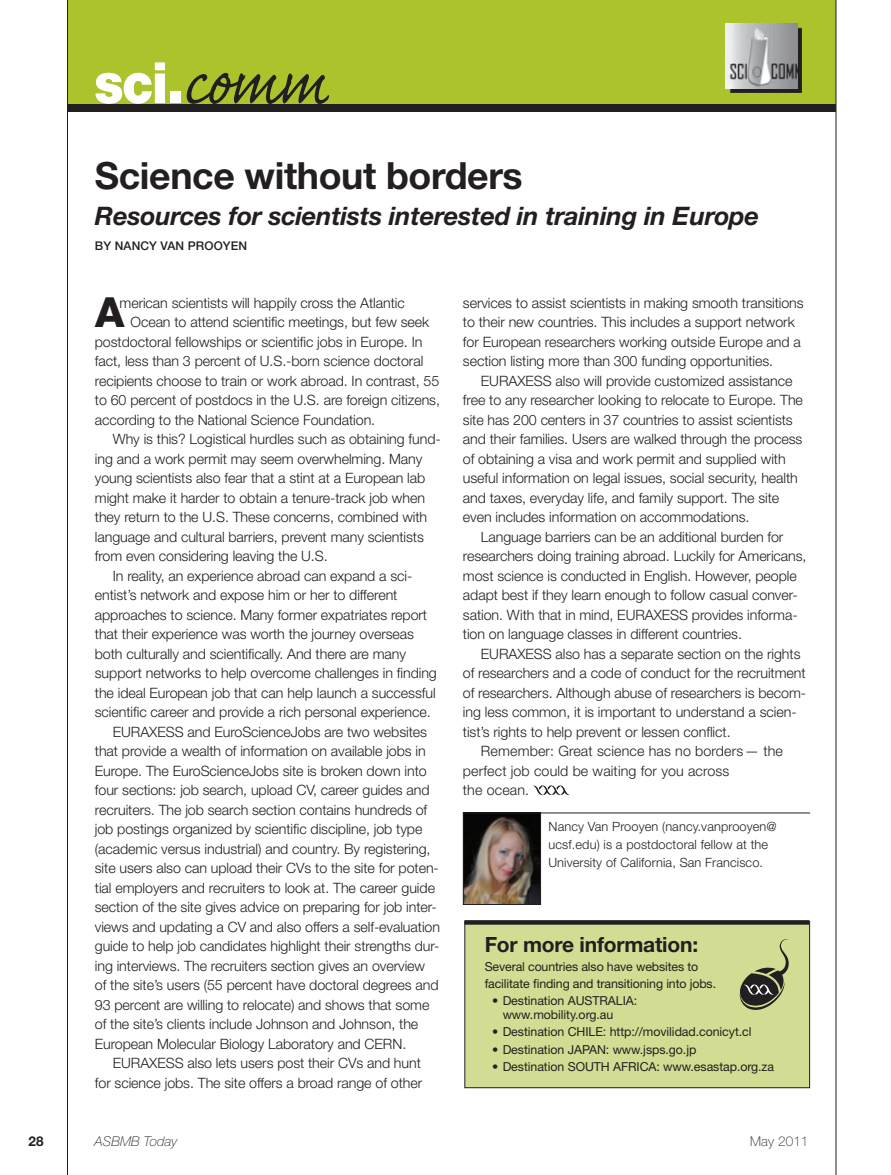
<style>
.page{position:relative;width:891px;height:1175px;background:#fff}
.page>*{position:absolute;margin:0;border:0;box-sizing:border-box;transform-origin:0 0}
.t1{font:900 57px "Helvetica Neue LT Std";color:#fff;scale:.9 1}
.t2{font:800 41.55px "Helvetica Neue LT Std";color:#231f20}
.t3{font:700 37.5px "Helvetica Neue LT Std";letter-spacing:-.01em;color:#231f20}
.t4{font:italic 700 25.5px "Helvetica Neue LT Std";letter-spacing:-.01em;color:#231f20}
.t5{font:700 21px "Helvetica Neue LT Std";letter-spacing:-.01em;color:#231f20}
.t6{font:300 14.25px/19.5px "Helvetica Neue LT Std";letter-spacing:-.005em;color:#231f20}
.t7{font:italic 100 13.5px "Helvetica Neue LT Std";letter-spacing:.01em;color:#231f20}
.t8{font:100 13.5px "Helvetica Neue LT Std";letter-spacing:.01em;color:#231f20}
.t9{font:700 13.5px "Helvetica Neue LT Std";color:#231f20}
.t10{font:300 12.75px/18px "Helvetica Neue LT Std";letter-spacing:.01em;color:#231f20}
.t11{font:12.3px/16.5px "Helvetica Neue LT Std";letter-spacing:-.005em;color:#231f20}
.t12{font:500 12px "Helvetica Neue LT Std";letter-spacing:.01em;color:#231f20}
.s1{font-family:"Caflisch Script Pro";font-weight:400;font-size:82.5px;color:#231f20}
</style>
<div class="page">
<hr style="left:463px;top:812px;width:347px;height:1px;background:#231f20">
<svg style="left:533px;top:785px;width:37px;height:10px"></svg>
<img style="left:465px;top:814px;width:74px;height:88px">
<div style="left:463px;top:812px;width:78px;height:92px;border:1px solid #231f20"></div>
<div style="left:465px;top:921px;width:345px;height:166px;background:#d2dd93"></div>
<svg style="left:464px;top:920px;width:345px;height:4px"></svg>
<div style="left:464px;top:921px;width:346px;height:167px;border:1px solid #231f20"></div>
<svg style="left:739px;top:939px;width:50px;height:71px"></svg>
<div style="left:68px;top:0;width:768px;height:112px;background:#231f20"></div>
<div style="left:67px;top:0;width:769px;height:103px;background:#acc32b"></div>
<svg style="left:730px;top:28px;width:72px;height:65px"></svg>
<img style="left:726px;top:23px;width:71px;height:65px">
<hr style="left:67px;top:0;width:1px;height:1174px;background:#231f20">
<hr style="left:836px;top:0;width:1px;height:1174px;background:#231f20">
<h1 class="t1" style="left:94px;top:49px;width:261px">sci.<span class="s1">comm</span></h1>
<h3 class="t3" style="left:95px;top:152px;width:429px">Science without borders</h3>
<h3 class="t4" style="left:95px;top:200px;width:666px">Resources for scientists interested in training in Europe</h3>
<p class="t12" style="left:95px;top:239px;width:154px">BY NANCY VAN PROOYEN</p>
<p class="t6" style="left:120px;top:292px;width:287px">merican scientists will happily cross the Atlantic</p>
<p class="t6" style="left:131px;top:312px;width:300px">Ocean to attend scientific meetings, but few seek</p>
<p class="t6" style="left:95px;top:331px;width:329px">postdoctoral fellowships or scientific jobs in Europe. In</p>
<p class="t6" style="left:95px;top:351px;width:330px">fact, less than 3 percent of U.S.-born science doctoral</p>
<p class="t6" style="left:95px;top:370px;width:346px">recipients choose to train or work abroad. In contrast, 55</p>
<p class="t6" style="left:95px;top:390px;width:347px">to 60 percent of postdocs in the U.S. are foreign citizens,</p>
<p class="t6" style="left:95px;top:409px;width:282px">according to the National Science Foundation.</p>
<p class="t6" style="left:113px;top:429px;width:329px">Why is this? Logistical hurdles such as obtaining fund-</p>
<p class="t6" style="left:95px;top:448px;width:329px">ing and a work permit may seem overwhelming. Many</p>
<p class="t6" style="left:95px;top:468px;width:332px">young scientists also fear that a stint at a European lab</p>
<p class="t6" style="left:95px;top:487px;width:332px">might make it harder to obtain a tenure-track job when</p>
<p class="t6" style="left:95px;top:507px;width:334px">they return to the U.S. These concerns, combined with</p>
<p class="t6" style="left:95px;top:526px;width:330px">language and cultural barriers, prevent many scientists</p>
<p class="t6" style="left:95px;top:546px;width:234px">from even considering leaving the U.S.</p>
<p class="t6" style="left:113px;top:565px;width:301px">In reality, an experience abroad can expand a sci-</p>
<p class="t6" style="left:95px;top:585px;width:304px">entist’s network and expose him or her to different</p>
<p class="t6" style="left:95px;top:604px;width:334px">approaches to science. Many former expatriates report</p>
<p class="t6" style="left:95px;top:624px;width:321px">that their experience was worth the journey overseas</p>
<p class="t6" style="left:95px;top:643px;width:313px">both culturally and scientifically. And there are many</p>
<p class="t6" style="left:95px;top:663px;width:344px">support networks to help overcome challenges in finding</p>
<p class="t6" style="left:95px;top:682px;width:342px">the ideal European job that can help launch a successful</p>
<p class="t6" style="left:95px;top:702px;width:337px">scientific career and provide a rich personal experience.</p>
<p class="t6" style="left:113px;top:721px;width:316px">EURAXESS and EuroScienceJobs are two websites</p>
<p class="t6" style="left:95px;top:741px;width:332px">that provide a wealth of information on available jobs in</p>
<p class="t6" style="left:95px;top:760px;width:333px">Europe. The EuroScienceJobs site is broken down into</p>
<p class="t6" style="left:95px;top:780px;width:336px">four sections: job search, upload CV, career guides and</p>
<p class="t6" style="left:95px;top:799px;width:334px">recruiters. The job search section contains hundreds of</p>
<p class="t6" style="left:95px;top:819px;width:329px">job postings organized by scientific discipline, job type</p>
<p class="t6" style="left:95px;top:838px;width:337px">(academic versus industrial) and country. By registering,</p>
<p class="t6" style="left:95px;top:858px;width:345px">site users also can upload their CVs to the site for poten-</p>
<p class="t6" style="left:95px;top:877px;width:342px">tial employers and recruiters to look at. The career guide</p>
<p class="t6" style="left:95px;top:897px;width:343px">section of the site gives advice on preparing for job inter-</p>
<p class="t6" style="left:95px;top:916px;width:347px">views and updating a CV and also offers a self-evaluation</p>
<p class="t6" style="left:95px;top:936px;width:346px">guide to help job candidates highlight their strengths dur-</p>
<p class="t6" style="left:95px;top:955px;width:332px">ing interviews. The recruiters section gives an overview</p>
<p class="t6" style="left:95px;top:975px;width:345px">of the site’s users (55 percent have doctoral degrees and</p>
<p class="t6" style="left:95px;top:994px;width:336px">93 percent are willing to relocate) and shows that some</p>
<p class="t6" style="left:95px;top:1014px;width:325px">of the site’s clients include Johnson and Johnson, the</p>
<p class="t6" style="left:95px;top:1033px;width:313px">European Molecular Biology Laboratory and CERN.</p>
<p class="t6" style="left:113px;top:1053px;width:310px">EURAXESS also lets users post their CVs and hunt</p>
<p class="t6" style="left:95px;top:1072px;width:329px">for science jobs. The site offers a broad range of other</p>
<h2 class="t2" style="left:95px;top:287px;width:31px">A</h2>
<p class="t6" style="left:463px;top:292px;width:342px">services to assist scientists in making smooth transitions to their new countries. This includes a support network for European researchers working outside Europe and a section listing more than 300 funding opportunities.</p>
<p class="t6" style="left:463px;top:370px;width:342px;text-indent:18px">EURAXESS also will provide customized assistance free to any researcher looking to relocate to Europe. The site has 200 centers in 37 countries to assist scientists and their families. Users are walked through the process of obtaining a visa and work permit and supplied with useful information on legal issues, social security, health and taxes, everyday life, and family support. The site even includes information on accommodations.</p>
<p class="t6" style="left:463px;top:526px;width:345px;text-indent:18px">Language barriers can be an additional burden for researchers doing training abroad. Luckily for Americans, most science is conducted in English. However, people adapt best if they learn enough to follow casual conver&shy;sation. With that in mind, EURAXESS provides informa&shy;tion on language classes in different countries.</p>
<p class="t6" style="left:481px;top:643px;width:321px">EURAXESS also has a separate section on the rights</p>
<p class="t6" style="left:463px;top:663px;width:344px">of researchers and a code of conduct for the recruitment</p>
<p class="t6" style="left:463px;top:682px;width:345px">of researchers. Although abuse of researchers is becom-</p>
<p class="t6" style="left:463px;top:702px;width:335px">ing less common, it is important to understand a scien-</p>
<p class="t6" style="left:463px;top:721px;width:269px">tist’s rights to help prevent or lessen conflict.</p>
<p class="t6" style="left:481px;top:741px;width:304px">Remember: Great science has no borders— the</p>
<p class="t6" style="left:463px;top:760px;width:268px">perfect job could be waiting for you across</p>
<p class="t6" style="left:463px;top:780px;width:68px">the ocean.</p>
<p class="t10" style="left:548px;top:817px;width:230px">Nancy Van Prooyen (nancy.vanprooyen@ ucsf.edu) is a postdoctoral fellow at the<br>University of California, San Francisco.</p>
<h3 class="t5" style="left:485px;top:931px;width:215px">For more information:</h3>
<p class="t11" style="left:485px;top:958px;width:233px">Several countries also have websites to facilitate finding and transitioning into jobs.</p>
<p class="t11" style="left:503px;top:993px;width:136px;line-height:14.2px;text-indent:-10px">• Destination AUSTRALIA: www.mobility.org.au</p>
<p class="t11" style="left:492px;top:1023px;width:261px">• Destination CHILE: http://movilidad.conicyt.cl</p>
<p class="t11" style="left:492px;top:1041px;width:206px">• Destination JAPAN: www.jsps.go.jp</p>
<p class="t11" style="left:492px;top:1058px;width:283px">• Destination SOUTH AFRICA: www.esastap.org.za</p>
<p class="t9" style="left:28px;top:1132px;width:17px">28</p>
<p class="t7" style="left:94px;top:1133px;width:84px">ASBMB Today</p>
<p class="t8" style="left:750px;top:1133px;width:60px">May 2011</p>
</div>
